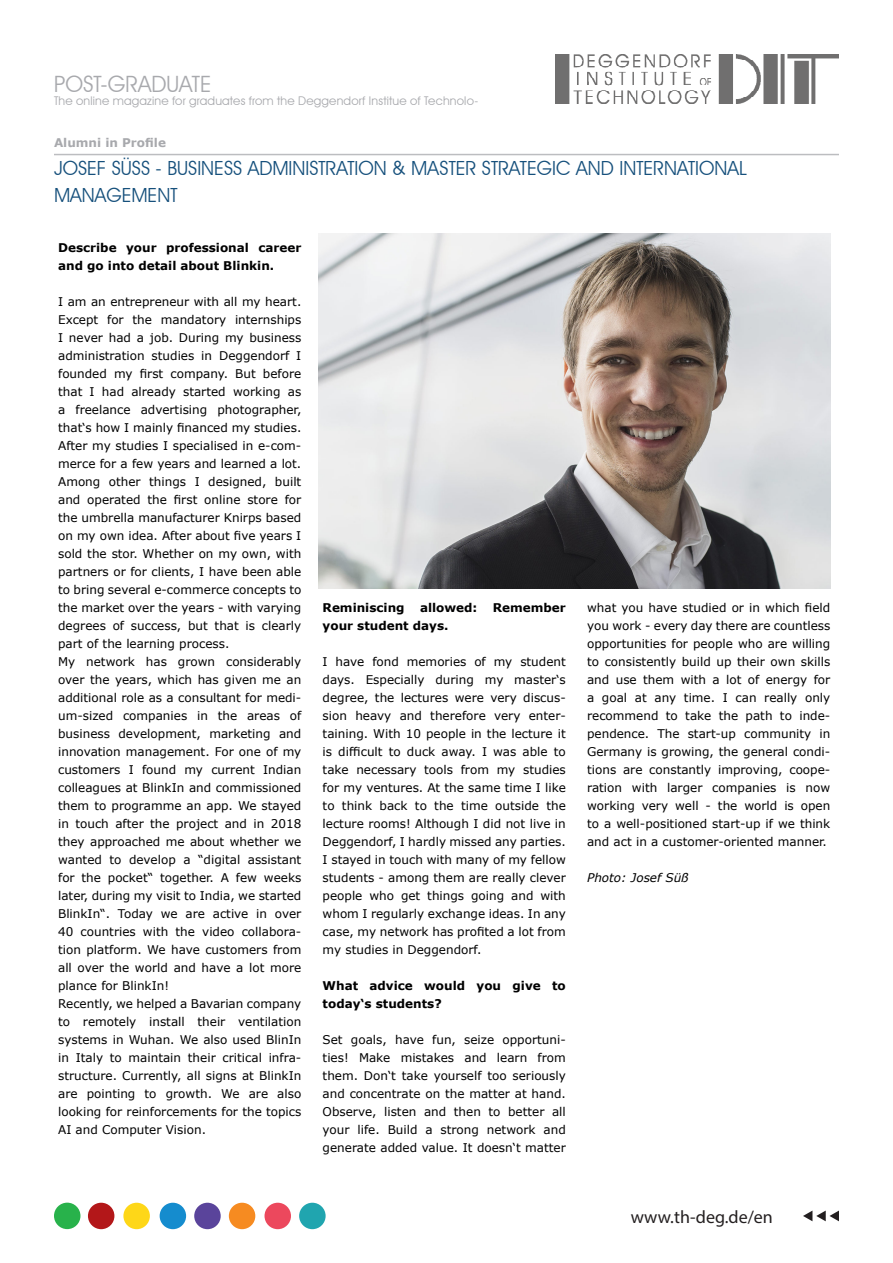
<style>
.page{position:relative;width:893px;height:1263px;background:#fff}
.page>*{position:absolute;margin:0;border:0;box-sizing:border-box;transform-origin:0 0}
.t1{font:22.5px "Avant Garde IT Cby BT";color:#a8a9ad}
.t2{font:19.5px/27px "Avant Garde IT Cby BT";color:#16507c}
.t3{font:18px "Myriad Pro";color:#231f20}
.t4{font:12px/18px "Verdana";color:#000001;text-align:justify}
.t5{font:700 12px/18px "Verdana";color:#000001}
.t6{font:12px "Avant Garde IT Cby BT";letter-spacing:.015em;color:#a8a9ad}
.t7{font:700 12px "Verdana";color:#a8a9ad}
.t8{font:italic 12px "Verdana";color:#000001}
</style>
<div class="page">
<hr style="left:54px;top:154px;width:785px;height:1px;background:#bcbdc0">
<svg style="left:803px;top:1210px;width:36px;height:11px"></svg>
<div style="left:54px;top:1202px;width:26px;height:27px;background:#28b24b;border-radius:50%"></div>
<div style="left:88px;top:1203px;width:26px;height:26px;background:#b31719;border-radius:50%"></div>
<div style="left:123px;top:1203px;width:27px;height:26px;background:#fed718;border-radius:50%"></div>
<div style="left:160px;top:1203px;width:26px;height:26px;background:#158cce;border-radius:50%"></div>
<div style="left:194px;top:1203px;width:27px;height:26px;background:#5a449b;border-radius:50%"></div>
<div style="left:299px;top:1203px;width:27px;height:26px;background:#20a5af;border-radius:50%"></div>
<div style="left:229px;top:1203px;width:26px;height:26px;background:#f68b21;border-radius:50%"></div>
<div style="left:265px;top:1203px;width:26px;height:26px;background:#ec485d;border-radius:50%"></div>
<img style="left:555px;top:54px;width:283px;height:49px">
<img style="left:318px;top:234px;width:512px;height:355px">
<h1 class="t1" style="left:54px;top:70px;width:159px">POST-GRADUATE</h1>
<p class="t6" style="left:54px;top:94px;width:426px">The online magazine for graduates from the Deggendorf Institue of Technolo-</p>
<p class="t7" style="left:54px;top:135px;width:113px">Alumni in Profile</p>
<h2 class="t2" style="left:54px;top:155px;width:695px">JOSEF SÜSS - BUSINESS ADMINISTRATION &amp; MASTER STRATEGIC AND INTERNATIONAL<br>MANAGEMENT</h2>
<p class="t5" style="left:58px;top:239px;width:245px">Describe your professional career and go into detail about Blinkin.</p>
<p class="t4" style="left:58px;top:293px;width:245px;text-align:left">I am an entrepreneur with all my heart.<br>Except for the mandatory internships I never had a job. During my business administration studies in Deggendorf I founded my first company. But before that I had already started working as a freelance advertising photographer, that‘s how I mainly financed my studies.<br>After my studies I specialised in e-com&shy;merce for a few years and learned a lot.<br>Among other things I designed, built and operated the first online store for the umbrella manufacturer Knirps based on my own idea. After about five years I sold the stor. Whether on my own, with partners or for clients, I have been able to bring several e-commerce concepts to the market over the years - with varying degrees of success, but that is clearly part of the learning process.<br>My network has grown considerably over the years, which has given me an additional role as a consultant for medi&shy;um-sized companies in the areas of business development, marketing and innovation management. For one of my customers I found my current Indian colleagues at BlinkIn and commissioned them to programme an app. We stayed in touch after the project and in 2018 they approached me about whether we wanted to develop a “digital assistant for the pocket“ together. A few weeks later, during my visit to India, we started BlinkIn“. Today we are active in over 40 countries with the video collabora&shy;tion platform. We have customers from all over the world and have a lot more plance for BlinkIn!<br>Recently, we helped a Bavarian company to remotely install their ventilation systems in Wuhan. We also used BlinIn in Italy to maintain their critical infra&shy;structure. Currently, all signs at BlinkIn are pointing to growth. We are also looking for reinforcements for the topics AI and Computer Vision.</p>
<p class="t5" style="left:323px;top:599px;width:84px">Reminiscing</p>
<p class="t5" style="left:420px;top:599px;width:59px">allowed:</p>
<p class="t5" style="left:493px;top:599px;width:75px">Remember</p>
<p class="t5" style="left:323px;top:617px;width:127px">your student days.</p>
<p class="t4" style="left:323px;top:653px;width:245px">I have fond memories of my student days. Especially during my master‘s degree, the lectures were very discus&shy;sion heavy and therefore very enter&shy;taining. With 10 people in the lecture it is difficult to duck away. I was able to take necessary tools from my studies for my ventures. At the same time I like to think back to the time outside the lecture rooms! Although I did not live in Deggendorf, I hardly missed any parties.<br>I stayed in touch with many of my fellow students - among them are really clever people who get things going and with whom I regularly exchange ideas. In any case, my network has profited a lot from my studies in Deggendorf.</p>
<p class="t5" style="left:323px;top:977px;width:245px">What advice would you give to today‘s students?</p>
<p class="t4" style="left:323px;top:1031px;width:245px">Set goals, have fun, seize opportuni&shy;ties! Make mistakes and learn from them. Don‘t take yourself too seriously and concentrate on the matter at hand.<br>Observe, listen and then to better all your life. Build a strong network and generate added value. It doesn‘t matter</p>
<p class="t4" style="left:587px;top:599px;width:245px">what you have studied or in which field you work - every day there are countless opportunities for people who are willing to consistently build up their own skills and use them with a lot of energy for a goal at any time. I can really only recommend to take the path to inde&shy;pendence. The start-up community in Germany is growing, the general condi&shy;tions are constantly improving, coope&shy;ration with larger companies is now working very well - the world is open to a well-positioned start-up if we think and act in a customer-oriented manner.</p>
<p class="t8" style="left:587px;top:870px;width:103px">Photo: Josef Süß</p>
<h3 class="t3" style="left:631px;top:1205px;width:144px">www.th-deg.de/en</h3>
</div>
